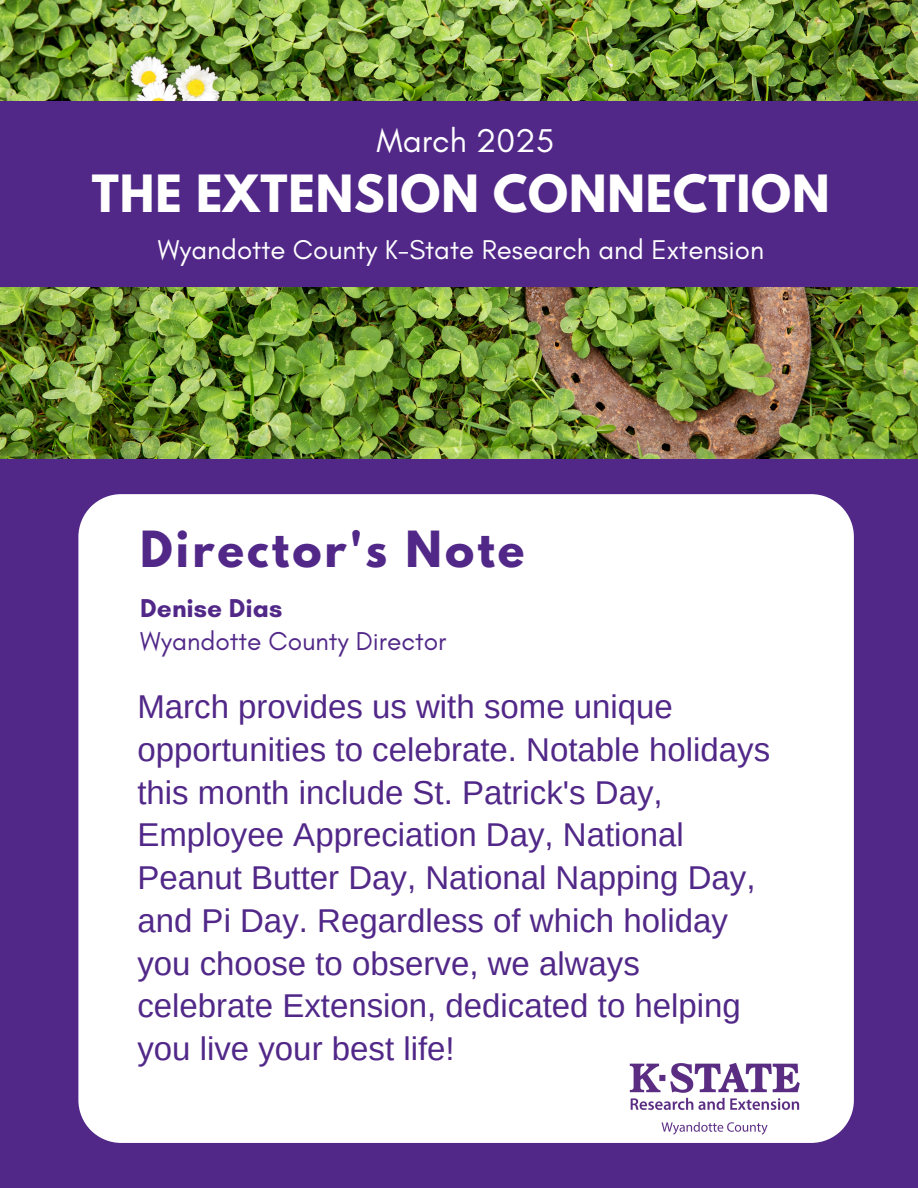
<style>
.page{position:relative;width:918px;height:1188px;background:#512888}
.page>*{position:absolute;margin:0;border:0;box-sizing:border-box;transform-origin:0 0}
.t1{font:700 45.45px "League Spartan";letter-spacing:.02em;color:#fff}
.t2{font:700 44.1px "League Spartan";letter-spacing:.07em;color:#512888}
.t3{font:33.6px "Glacial Indifference";color:#fff}
.t4{font:33px/42.8px "Arimo";color:#512888}
.t5{font:27.75px "Glacial Indifference";color:#fff}
.t6{font:26.25px "Glacial Indifference";color:#512888}
.t7{font:700 26.25px "Glacial Indifference";color:#512888}
</style>
<div class="page">
<img style="left:0;top:0;width:918px;height:459px">
<div style="left:0;top:102px;width:918px;height:184px;background:#512888"></div>
<div style="left:78px;top:494px;width:776px;height:649px;background:#fff"></div>
<img style="left:603px;top:1015px;width:223px;height:128px">
<p class="t3" style="left:376px;top:120px;width:179px">March 2025</p>
<p class="t1" style="left:92px;top:171px;width:739px">THE EXTENSION CONNECTION</p>
<h2 class="t5" style="left:158px;top:233px;width:608px">Wyandotte County K-State Research and Extension</h2>
<p class="t2" style="left:140px;top:527px;width:386px">Director's Note</p>
<p class="t7" style="left:140px;top:592px;width:144px">Denise Dias</p>
<h3 class="t6" style="left:140px;top:625px;width:308px">Wyandotte County Director</h3>
<p class="t4" style="left:137px;top:685px;width:634px">March provides us with some unique opportunities to celebrate. Notable holidays this month include St. Patrick's Day, Employee Appreciation Day, National Peanut Butter Day, National Napping Day, and Pi Day. Regardless of which holiday you choose to observe, we always celebrate Extension, dedicated to helping you live your best life!</p>
</div>
